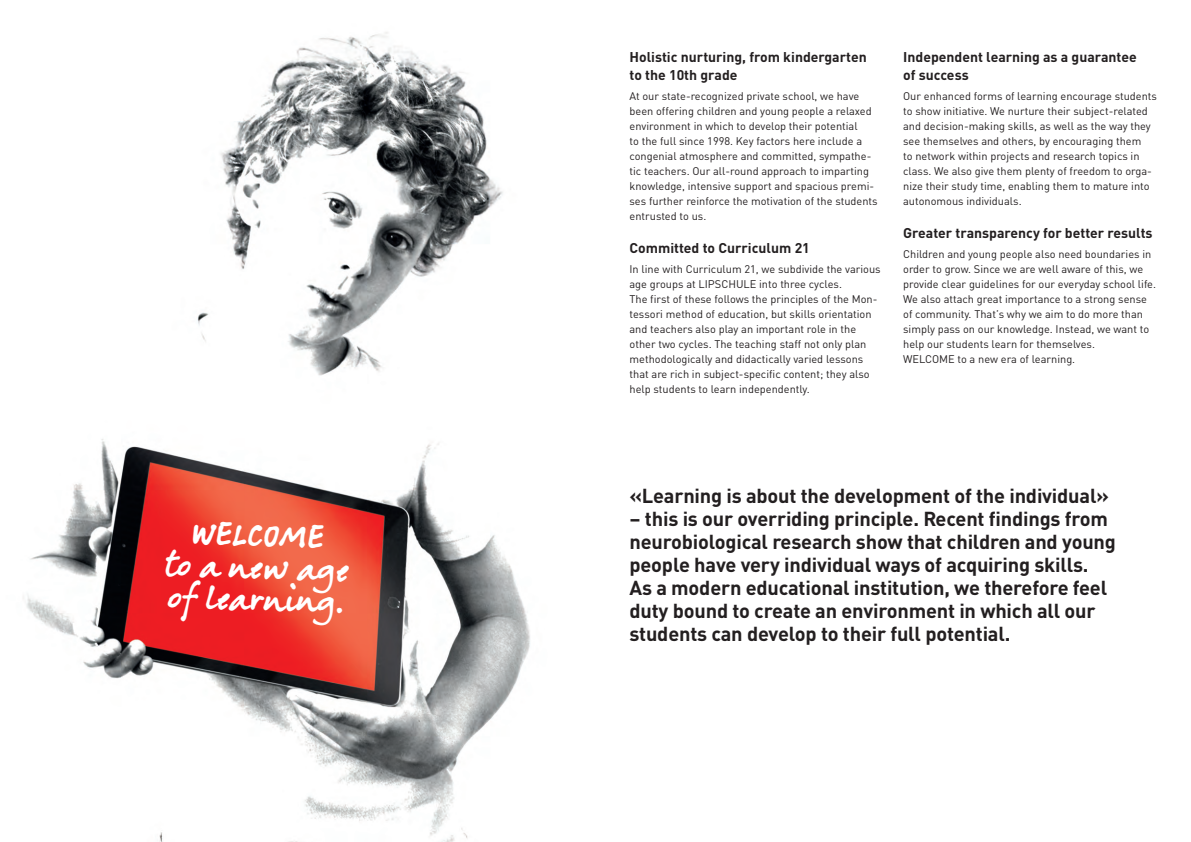
<style>
.page{position:relative;width:1191px;height:842px;background:#fff}
.page>*{position:absolute;margin:0;border:0;box-sizing:border-box;transform-origin:0 0}
.t1{font:31px/32px "Berranger Hand ITC Std";color:#fff;text-align:center}
.t2{font:700 20px/23px "DINOT";letter-spacing:-.01em;color:#231f20}
.t3{font:700 14px/18px "DINOT";color:#231f20}
.t4{font:11px/15px "DINOT";color:#231f20}
</style>
<div class="page">
<img style="left:23px;top:32px;width:507px;height:810px">
<h1 class="t1" style="left:166px;top:518px;width:187px;rotate:2deg">WELCOME<br>to a new age of learning.</h1>
<p class="t3" style="left:629px;top:47px;width:239px">Holistic nurturing, from kindergarten to the 10th grade</p>
<p class="t4" style="left:629px;top:88px;width:250px">At our state-recognized private school, we have been offering children and young people a relaxed environment in which to develop their potential<br>to the full since 1998. Key factors here include a congenial atmosphere and committed, sympathe&shy;tic teachers. Our all-round approach to imparting knowledge, intensive support and spacious premi&shy;ses further reinforce the motivation of the students entrusted to us.</p>
<p class="t3" style="left:629px;top:238px;width:182px">Committed to Curriculum 21</p>
<p class="t4" style="left:629px;top:261px;width:253px">In line with Curriculum 21, we subdivide the various age groups at LIPSCHULE into three cycles.<br>The first of these follows the principles of the Mon&shy;tessori method of education, but skills orientation and teachers also play an important role in the other two cycles. The teaching staff not only plan methodologically and didactically varied lessons that are rich in subject-specific content; they also help students to learn independently.</p>
<p class="t3" style="left:903px;top:47px;width:235px">Independent learning as a guarantee of success</p>
<p class="t4" style="left:903px;top:88px;width:255px">Our enhanced forms of learning encourage students to show initiative. We nurture their subject-related and decision-making skills, as well as the way they see themselves and others, by encouraging them<br>to network within projects and research topics in class. We also give them plenty of freedom to orga&shy;nize their study time, enabling them to mature into autonomous individuals.</p>
<p class="t3" style="left:903px;top:223px;width:251px">Greater transparency for better results</p>
<p class="t4" style="left:903px;top:246px;width:254px">Children and young people also need boundaries in order to grow. Since we are well aware of this, we provide clear guidelines for our everyday school life.<br>We also attach great importance to a strong sense of community. That’s why we aim to do more than simply pass on our knowledge. Instead, we want to help our students learn for themselves.<br>WELCOME to a new era of learning.</p>
<h2 class="t2" style="left:629px;top:483px;width:481px">«Learning is about the development of the individual»</h2>
<p class="t2" style="left:629px;top:506px;width:488px">– this is our overriding principle. Recent findings from neurobiological research show that children and young people have very individual ways of acquiring skills.<br>As a modern educational institution, we therefore feel duty bound to create an environment in which all our students can develop to their full potential.</p>
</div>
